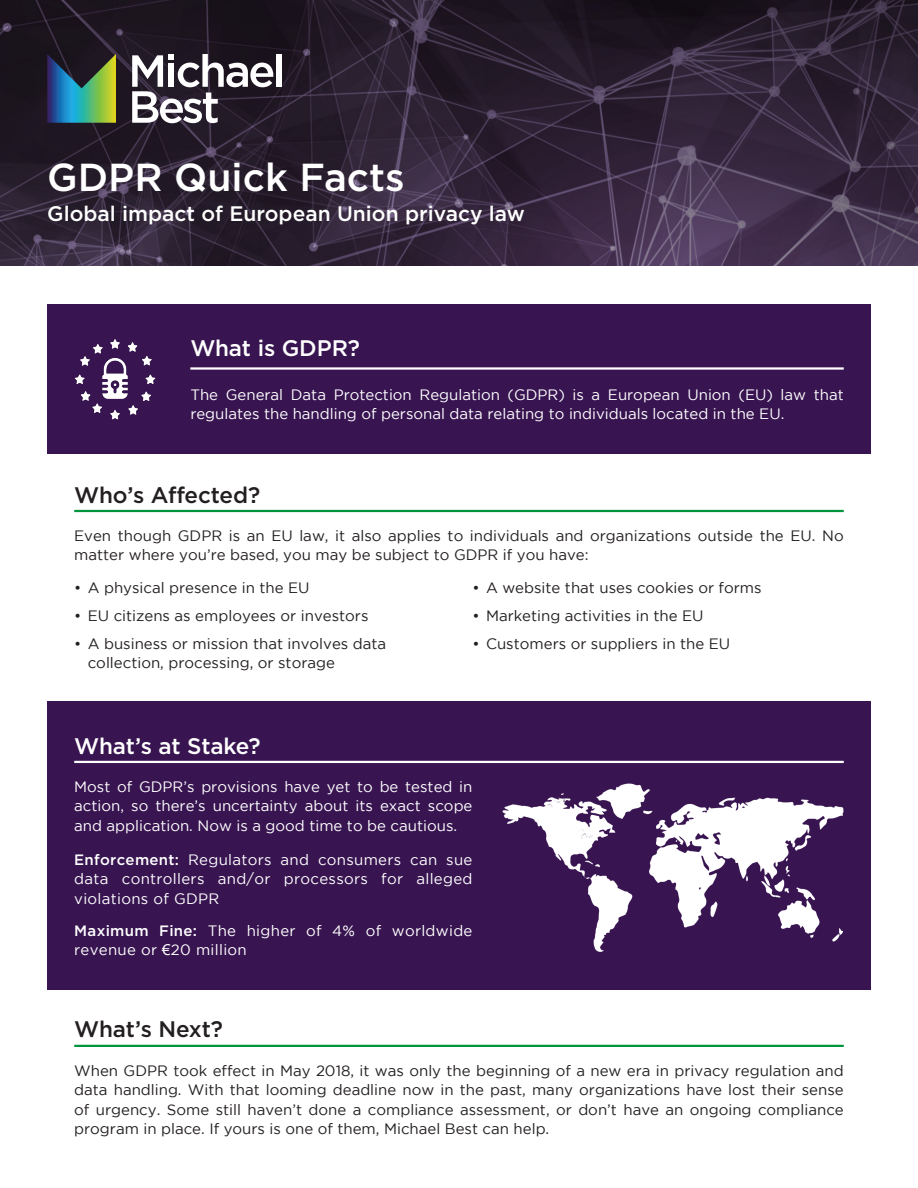
<style>
.page{position:relative;width:918px;height:1188px;background:#fff}
.page>*{position:absolute;margin:0;border:0;box-sizing:border-box;transform-origin:0 0}
.t1{font:500 39px "Gotham";color:#fff}
.t2{font:500 22.5px "Gotham";letter-spacing:-.005em;color:#231f20}
.t3{font:500 22.5px "Gotham";letter-spacing:-.005em;color:#fff}
.t4{font:500 21px "Gotham";color:#fff}
.Body{font:15px/19.5px "Gotham";color:#231f20}
.Body-2{font:15px/19.5px "Gotham";color:#fff;text-align:justify}
.Body-3{font:15px/19.5px "Gotham";letter-spacing:.02em;color:#fff}
.s1{font-weight:500}
.s2{font-family:"Arial"}
</style>
<div class="page">
<img style="left:0;top:0;width:918px;height:266px">
<div style="left:47px;top:702px;width:824px;height:288px;background:#381451"></div>
<hr style="left:74px;top:1045px;width:770px;height:2px;background:#00943d">
<div style="left:47px;top:304px;width:824px;height:149px;background:#381451"></div>
<hr style="left:190px;top:367px;width:654px;height:3px;background:#fff">
<img style="left:75px;top:339px;width:81px;height:80px">
<hr style="left:74px;top:510px;width:770px;height:2px;background:#00943d">
<hr style="left:74px;top:761px;width:770px;height:2px;background:#fff">
<img style="left:502px;top:783px;width:342px;height:169px">
<div style="left:276px;top:54px;width:6px;height:33px;background:#fff"></div>
<svg style="left:132px;top:54px;width:141px;height:69px"></svg>
<svg style="left:47px;top:54px;width:69px;height:69px;background:#477a67"></svg>
<p class="t1" style="left:47px;top:152px;width:359px">GDPR Quick Facts</p>
<p class="t4" style="left:47px;top:200px;width:479px">Global impact of European Union privacy law</p>
<p class="t3" style="left:190px;top:334px;width:171px">What is GDPR?</p>
<p class="Body-2" style="left:190px;top:385px;width:655px">The General Data Protection Regulation (GDPR) is a European Union (EU) law that regulates the handling of personal data relating to individuals located in the EU.</p>
<p class="t2" style="left:74px;top:480px;width:187px">Who’s Affected?</p>
<p class="Body" style="left:74px;top:525px;width:771px">Even though GDPR is an EU law, it also applies to individuals and organizations outside the EU. No matter where you’re based, you may be subject to GDPR if you have:</p>
<p class="Body" style="left:74px;top:578px;width:237px">• A physical presence in the EU</p>
<p class="Body" style="left:74px;top:606px;width:296px">• EU citizens as employees or investors</p>
<p class="Body" style="left:88px;top:633px;width:300px;text-indent:-14px">• A business or mission that involves data collection, processing, or storage</p>
<p class="Body" style="left:472px;top:578px;width:291px">• A website that uses cookies or forms</p>
<p class="Body" style="left:472px;top:606px;width:233px">• Marketing activities in the EU</p>
<p class="Body" style="left:472px;top:633px;width:259px">• Customers or suppliers in the EU</p>
<p class="t3" style="left:74px;top:731px;width:188px">What’s at Stake?</p>
<p class="Body-2" style="left:74px;top:776px;width:400px">Most of GDPR’s provisions have yet to be tested in action, so there’s uncertainty about its exact scope and application. Now is a good time to be cautious.</p>
<p class="Body-2" style="left:74px;top:849px;width:400px"><span class="s1">Enforcement:</span> Regulators and consumers can sue data controllers and/or processors for alleged violations of GDPR</p>
<p class="Body-3" style="left:74px;top:921px;width:400px"><span class="s1">Maximum Fine:</span> The higher of 4% of worldwide revenue or <span class="s2">€</span>20 million</p>
<p class="t2" style="left:74px;top:1015px;width:150px">What’s Next?</p>
<p class="Body" style="left:74px;top:1060px;width:771px;text-align:justify">When GDPR took effect in May 2018, it was only the beginning of a new era in privacy regulation and data handling. With that looming deadline now in the past, many organizations have lost their sense of urgency. Some still haven’t done a compliance assessment, or don’t have an ongoing compliance program in place. If yours is one of them, Michael Best can help.</p>
</div>
